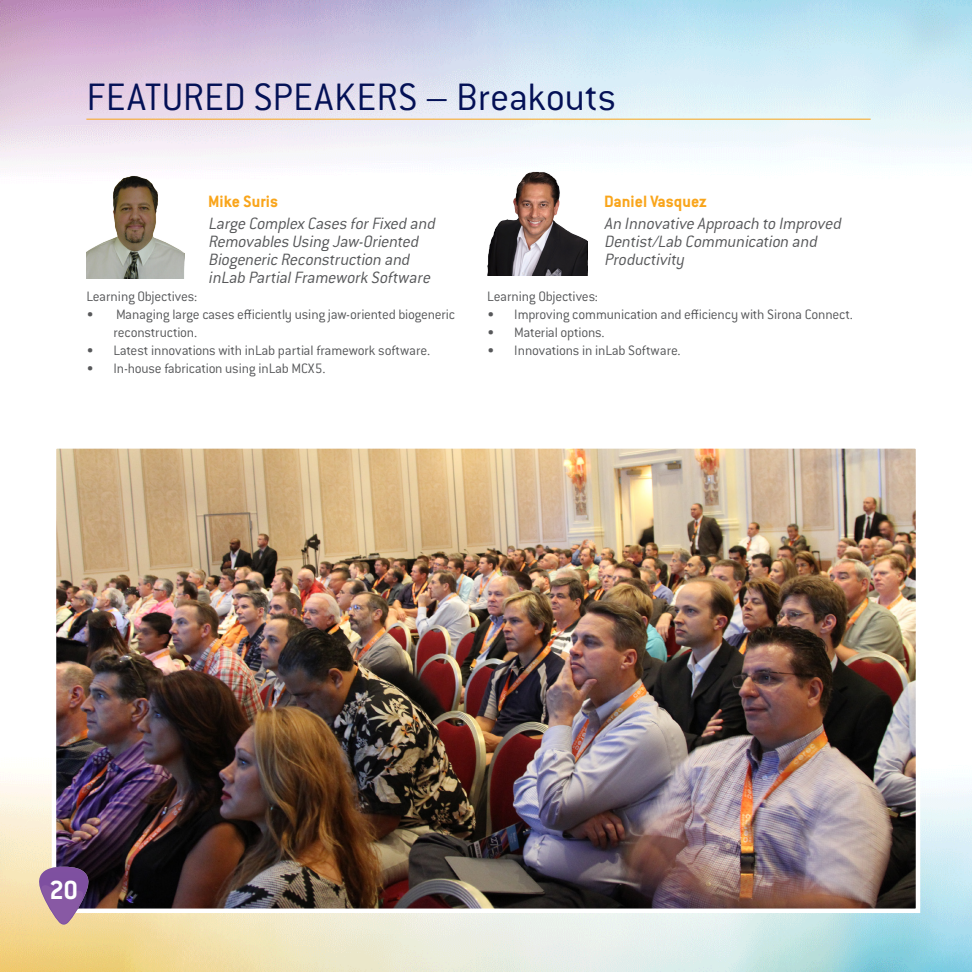
<style>
.page{position:relative;width:972px;height:972px;background:#fff}
.page>*{position:absolute;margin:0;border:0;box-sizing:border-box;transform-origin:0 0}
.t1{font:300 42px "Conduit ITC Pro";letter-spacing:-.005em;color:#041156}
.t2{font:700 28.8px "Conduit ITC Pro";color:#fff}
.t3{font:italic 300 18px/18px "Conduit ITC Pro";color:#57585a}
.t4{font:700 18px "Conduit ITC Pro";color:#f9a51b}
.t5{font:300 15px/18px "Conduit ITC Pro";letter-spacing:-.015em;color:#57585a}
</style>
<div class="page">
<img style="left:0;top:779px;width:972px;height:193px">
<img style="left:0;top:0;width:972px;height:276px">
<hr style="left:86px;top:119px;width:785px;height:1px;background:#f9a51b">
<img style="left:86px;top:174px;width:98px;height:105px">
<img style="left:487px;top:171px;width:100px;height:105px">
<img style="left:57px;top:449px;width:858px;height:459px">
<div style="left:52px;top:444px;width:868px;height:469px;border:4px solid #fff"></div>
<svg style="left:37px;top:867px;width:53px;height:58px;background:#9a759a"></svg>
<p class="t1" style="left:86px;top:75px;width:531px">FEATURED SPEAKERS – Breakouts</p>
<p class="t4" style="left:208px;top:191px;width:71px">Mike Suris</p>
<p class="t3" style="left:208px;top:215px;width:232px">Large Complex Cases forFixed and<br>Removables Using Jaw-Oriented<br>Biogeneric Reconstruction and inLab PartialFramework Software</p>
<p class="t5" style="left:86px;top:287px;width:112px">Learning Objectives:</p>
<p class="t5" style="left:113px;top:305px;width:343px;text-indent:-27px">• Managing large cases efficiently using jaw-oriented biogeneric reconstruction.</p>
<p class="t5" style="left:86px;top:341px;width:345px">• Latest innovations with inLab partial framework software.</p>
<p class="t5" style="left:86px;top:359px;width:241px">• In-house fabrication using inLab MCX5.</p>
<p class="t4" style="left:604px;top:191px;width:104px">Daniel Vasquez</p>
<p class="t3" style="left:604px;top:215px;width:242px">An Innovative Approach to Improved<br>Dentist/Lab Communication and<br>Productivity</p>
<p class="t5" style="left:487px;top:287px;width:112px">Learning Objectives:</p>
<p class="t5" style="left:487px;top:305px;width:367px">• Improving communication and efficiency with Sirona Connect.</p>
<p class="t5" style="left:487px;top:323px;width:119px">• Material options.</p>
<p class="t5" style="left:487px;top:341px;width:195px">• Innovations in inLab Software.</p>
<p class="t2" style="left:50px;top:873px;width:30px">20</p>
</div>
